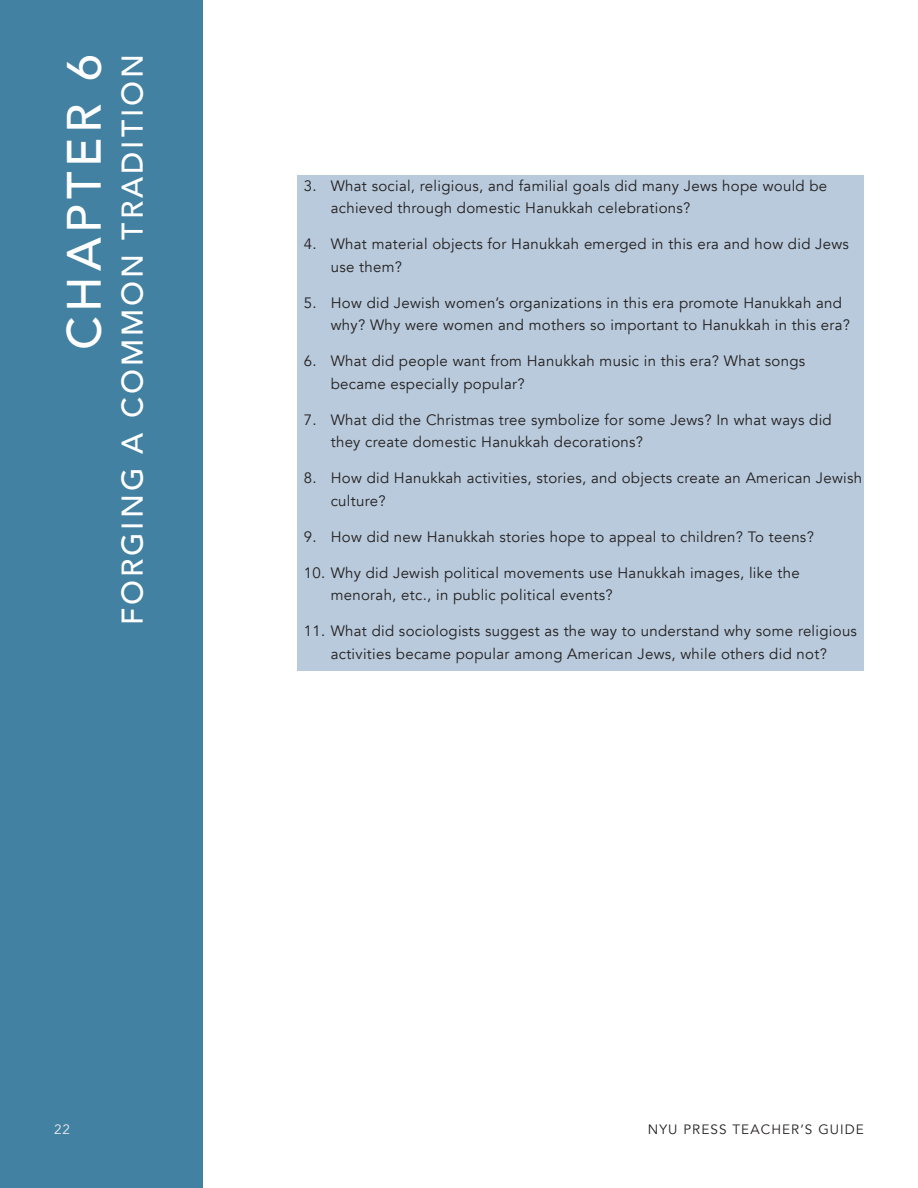
<style>
.page{position:relative;width:918px;height:1188px;background:#fff}
.page>*{position:absolute;margin:0;border:0;box-sizing:border-box;transform-origin:0 0}
.t1{font:500 48px "Avenir";letter-spacing:.1em;color:#fff}
.t2{font:500 30px "Avenir";letter-spacing:.1em;color:#fff}
.t3{font:15px/22.5px "Avenir";letter-spacing:.02em;color:#231f20}
.t4{font:13.5px "Avenir";letter-spacing:.08em;color:#231f20}
.t5{font:13.5px "Avenir";color:#eeeeef}
</style>
<div class="page">
<div style="left:297px;top:176px;width:567px;height:495px;background:#b8cadb"></div>
<div style="left:0;top:0;width:202px;height:1188px;background:#4281a1"></div>
<h1 class="t1" style="left:43px;top:350px;width:298px;rotate:-90deg">CHAPTER 6</h1>
<h2 class="t2" style="left:106px;top:625px;width:573px;rotate:-90deg">FORGING A COMMON TRADITION</h2>
<p class="t3" style="left:331px;top:174px;width:498px;text-indent:-27px">3. What social, religious, and familial goals did many Jews hope would be achieved through domestic Hanukkah celebrations?</p>
<p class="t3" style="left:331px;top:233px;width:520px;text-indent:-27px">4. What material objects for Hanukkah emerged in this era and how did Jews use them?</p>
<p class="t3" style="left:331px;top:291px;width:521px;text-indent:-27px">5. How did Jewish women’s organizations in this era promote Hanukkah and why? Why were women and mothers so important to Hanukkah in this era?</p>
<p class="t3" style="left:331px;top:350px;width:476px;text-indent:-27px">6. What did people want from Hanukkah music in this era? What songs became especially popular?</p>
<p class="t3" style="left:331px;top:408px;width:502px;text-indent:-27px">7. What did the Christmas tree symbolize for some Jews? In what ways did they create domestic Hanukkah decorations?</p>
<p class="t3" style="left:331px;top:467px;width:533px;text-indent:-27px">8. How did Hanukkah activities, stories, and objects create an American Jewish culture?</p>
<p class="t3" style="left:304px;top:525px;width:512px">9. How did new Hanukkah stories hope to appeal to children? To teens?</p>
<p class="t3" style="left:331px;top:561px;width:470px;text-indent:-27px">10. Why did Jewish political movements use Hanukkah images, like the menorah, etc., in public political events?</p>
<p class="t3" style="left:304px;top:620px;width:555px;text-align:center">11. What did sociologists suggest as the way to understand why some religious activities became popular among American Jews, while others did not?</p>
<p class="t5" style="left:54px;top:1121px;width:18px">22</p>
<p class="t4" style="left:648px;top:1121px;width:218px">NYU PRESS TEACHER’S GUIDE</p>
</div>
